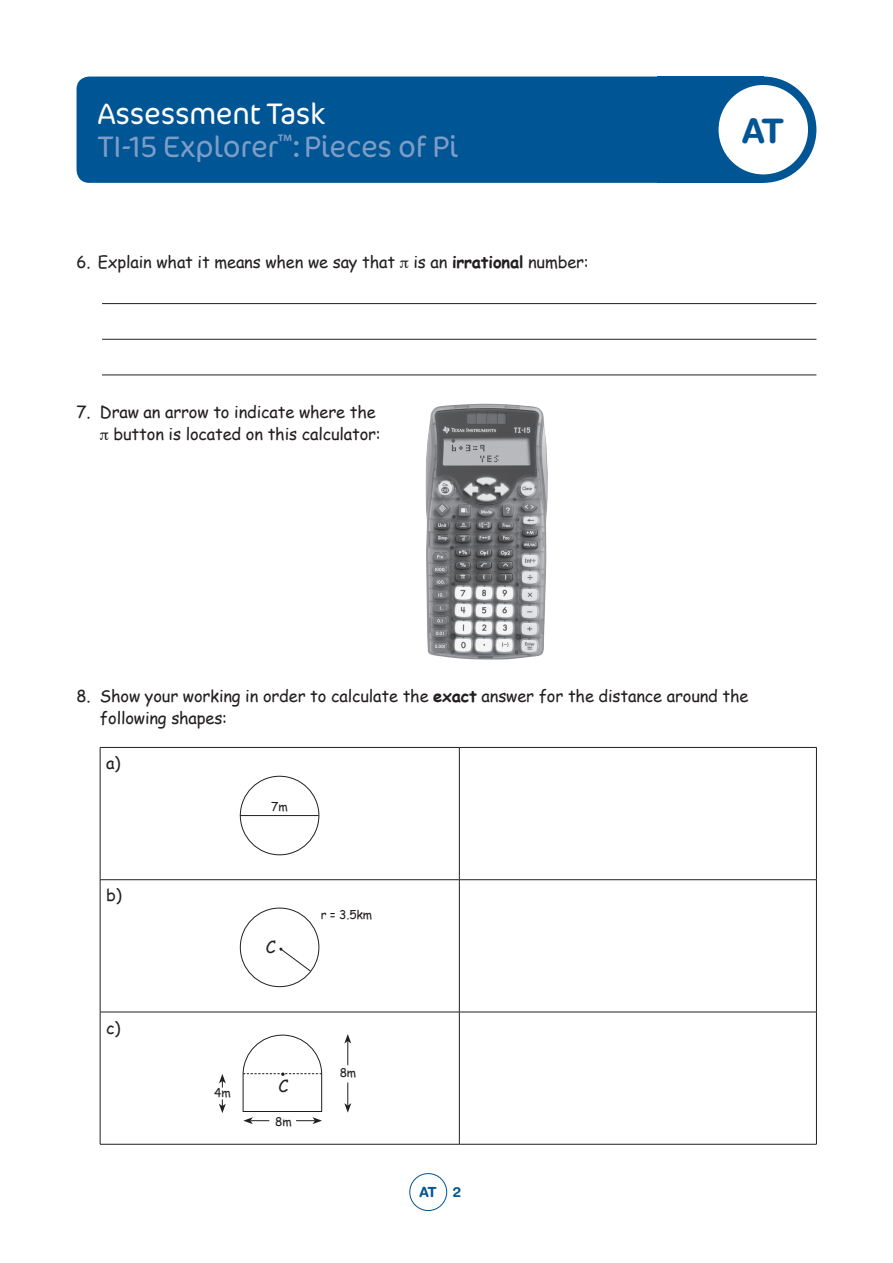
<style>
.page{position:relative;width:893px;height:1263px;background:#fff}
.page>*{position:absolute;margin:0;border:0;box-sizing:border-box;transform-origin:0 0}
.t1{font:700 33.75px "Helvetica Rounded";color:#005594}
.t2{font:300 30px/33px "Cocon";letter-spacing:-.01em;color:#7d9cc6}
.t3{font:16.5px/22.5px "Comic Sans MS";letter-spacing:-.01em;color:#231f20}
.t4{font:700 13.95px "Helvetica Rounded";color:#005594}
.t5{font:12px "Comic Sans MS";letter-spacing:-.01em;color:#231f20}
.s1{color:#fff}
.s2{font-weight:700}
</style>
<div class="page">
<div style="left:409px;top:1173px;width:38px;height:38px;border:1px solid #005594;border-radius:50%"></div>
<div style="left:658px;top:77px;width:106px;height:106px;background:#005594"></div>
<div style="left:77px;top:77px;width:613px;height:106px;background:#005594;border-radius:13px"></div>
<div style="left:710px;top:77px;width:106px;height:106px;background:#005594;border-radius:50%"></div>
<div style="left:719px;top:85px;width:89px;height:89px;background:#fff;border-radius:50%"></div>
<hr style="left:100px;top:747px;width:359px;height:1px;background:#231f20">
<hr style="left:100px;top:748px;width:1px;height:131px;background:#231f20">
<hr style="left:459px;top:747px;width:358px;height:1px;background:#231f20">
<hr style="left:459px;top:748px;width:1px;height:131px;background:#231f20">
<hr style="left:816px;top:748px;width:1px;height:131px;background:#231f20">
<hr style="left:100px;top:879px;width:359px;height:1px;background:#231f20">
<hr style="left:100px;top:880px;width:1px;height:132px;background:#231f20">
<hr style="left:459px;top:879px;width:358px;height:1px;background:#231f20">
<hr style="left:459px;top:880px;width:1px;height:132px;background:#231f20">
<hr style="left:816px;top:880px;width:1px;height:132px;background:#231f20">
<hr style="left:100px;top:1012px;width:359px;height:1px;background:#231f20">
<hr style="left:100px;top:1012px;width:1px;height:132px;background:#231f20">
<hr style="left:459px;top:1012px;width:358px;height:1px;background:#231f20">
<hr style="left:459px;top:1012px;width:1px;height:132px;background:#231f20">
<hr style="left:816px;top:1012px;width:1px;height:132px;background:#231f20">
<hr style="left:100px;top:1144px;width:359px;height:1px;background:#231f20">
<hr style="left:459px;top:1144px;width:358px;height:1px;background:#231f20">
<hr style="left:102px;top:303px;width:714px;height:1px;background:#231f20">
<hr style="left:102px;top:339px;width:714px;height:1px;background:#231f20">
<hr style="left:102px;top:375px;width:714px;height:1px;background:#231f20">
<div style="left:240px;top:776px;width:79px;height:79px;border:1px solid #231f20;border-radius:50%"></div>
<div style="left:240px;top:908px;width:79px;height:79px;border:1px solid #231f20;border-radius:50%"></div>
<svg style="left:279px;top:948px;width:32px;height:24px"></svg>
<hr style="left:240px;top:815px;width:79px;height:1px;background:#231f20">
<svg style="left:344px;top:1082px;width:7px;height:31px"></svg>
<svg style="left:344px;top:1034px;width:7px;height:31px"></svg>
<svg style="left:219px;top:1099px;width:7px;height:14px"></svg>
<svg style="left:219px;top:1074px;width:7px;height:13px"></svg>
<svg style="left:242px;top:1034px;width:81px;height:90px"></svg>
<img style="left:425px;top:404px;width:123px;height:256px">
<h2 class="t2" style="left:98px;top:96px;width:362px"><span class="s1">Assessment Task<br></span>TI-15 Explorer<sup>™</sup>:Pieces of Pi</h2>
<p class="t3" style="left:77px;top:250px;width:514px">6. Explain what it means when we say that is an <span class="s2">irrational</span> number:</p>
<p class="t3" style="left:114px;top:400px;width:269px;text-indent:-37px">7. Draw an arrow to indicate where the button is located on this calculator:</p>
<h1 class="t1" style="left:742px;top:110px;width:44px">AT</h1>
<p class="t3" style="left:100px;top:684px;width:650px;text-indent:-23px">8. Show your working in order to calculate the <span class="s2">exact</span> answer for the distance around the following shapes:</p>
<p class="t3" style="left:106px;top:751px;width:16px">a)</p>
<p class="t3" style="left:106px;top:883px;width:17px">b)</p>
<p class="t3" style="left:106px;top:1016px;width:16px">c)</p>
<p class="t5" style="left:271px;top:797px;width:18px">7m</p>
<p class="t3" style="left:266px;top:934px;width:11px">C</p>
<p class="t5" style="left:321px;top:906px;width:53px">r = 3.5km</p>
<p class="t5" style="left:214px;top:1084px;width:18px">4m</p>
<p class="t3" style="left:278px;top:1073px;width:11px">C</p>
<p class="t5" style="left:275px;top:1112px;width:18px">8m</p>
<p class="t5" style="left:340px;top:1064px;width:18px">8m</p>
<p class="t4" style="left:419px;top:1184px;width:19px">AT</p>
</div>
